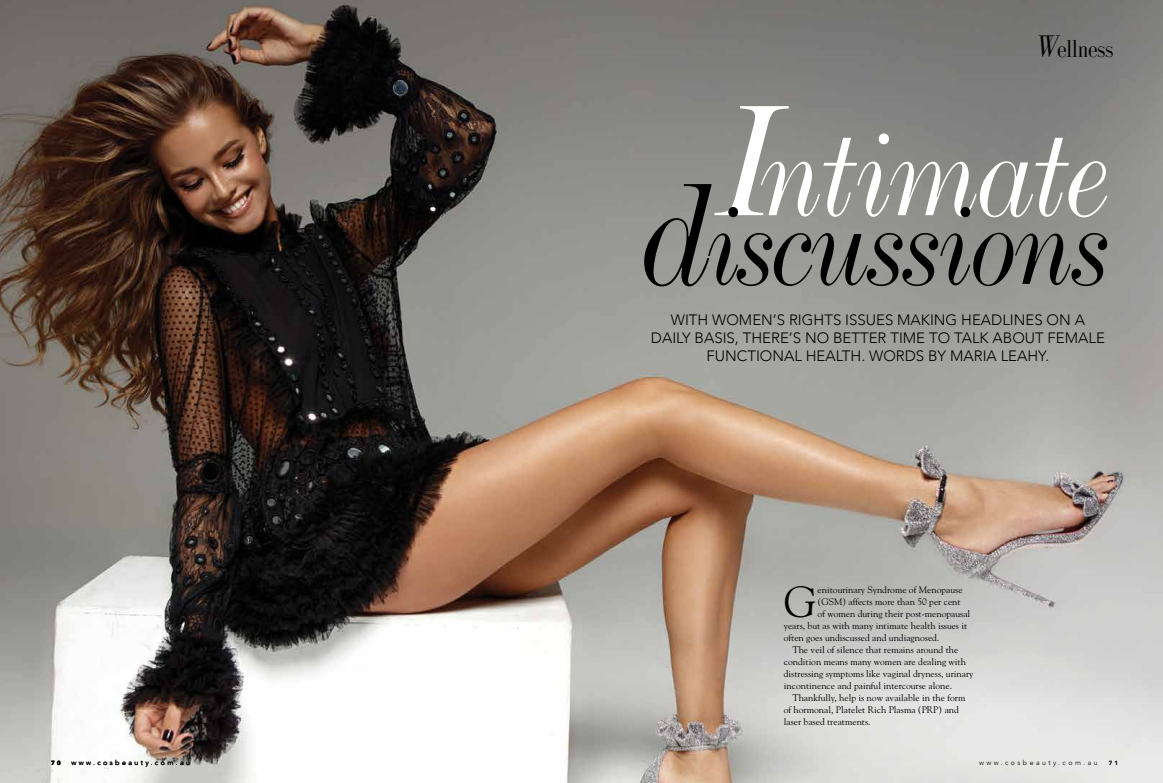
<style>
.page{position:relative;width:1163px;height:783px;background:#fff}
.page>*{position:absolute;margin:0;border:0;box-sizing:border-box;transform-origin:0 0}
.t1{font:italic 124.3px "De Vinne BT";letter-spacing:-.03em;color:#fff;scale:.95 1}
.t2{font:italic 116.9px "De Vinne BT";letter-spacing:-.03em;color:#000;scale:.95 1}
.t3{font:italic 43.4px "Goudy";color:#000}
.t4{font:24px "Galileo FLF";color:#000}
.t5{font:300 15px/18px "Avenir";color:#000;text-align:center}
.t6{font:9.5px "Goudy";color:#000}
.t7{font:300 7px "Avenir";letter-spacing:.35em;color:#000}
.t8{font:900 6px "Avenir";color:#000}
.s1{font-style:italic;font-size:31px}
.s2{font-size:164.5px}
.s3{font-size:151.7px}
</style>
<div class="page">
<img style="left:0;top:0;width:1162px;height:782px">
<h3 class="t4" style="left:1035px;top:37px;width:79px"><span class="s1">W</span>ellness</h3>
<h1 class="t1" style="left:720px;top:99px;width:413px"><span class="s2">I</span>ntimate</h1>
<h2 class="t2" style="left:642px;top:174px;width:495px"><span class="s3">d</span>iscussions</h2>
<h3 class="t5" style="left:650px;top:311px;width:455px">WITH WOMEN’S RIGHTS ISSUES MAKING HEADLINES ON A<br>DAILY BASIS, THERE’S NO BETTER TIME TO TALK ABOUT FEMALE<br>FUNCTIONAL HEALTH. WORDS BY MARIA LEAHY.</h3>
<h3 class="t3" style="left:783px;top:575px;width:35px">G</h3>
<p class="t6" style="left:817px;top:584px;width:146px">enitourinary Syndrome of Menopause</p>
<p class="t6" style="left:817px;top:596px;width:145px">(GSM) affects more than 50 per cent</p>
<p class="t6" style="left:817px;top:608px;width:154px">of women during their post-menopausal</p>
<p class="t6" style="left:783px;top:620px;width:185px">years, but as with many intimate health issues it</p>
<p class="t6" style="left:783px;top:631px;width:157px">often goes undiscussed and undiagnosed.</p>
<p class="t6" style="left:792px;top:643px;width:167px">The veil of silence that remains around the</p>
<p class="t6" style="left:783px;top:655px;width:184px">condition means many women are dealing with</p>
<p class="t6" style="left:783px;top:667px;width:191px">distressing symptoms like vaginal dryness, urinary</p>
<p class="t6" style="left:783px;top:679px;width:170px">incontinence and painful intercourse alone.</p>
<p class="t6" style="left:792px;top:691px;width:174px">Thankfully, help is now available in the form</p>
<p class="t6" style="left:783px;top:703px;width:176px">of hormonal, Platelet Rich Plasma (PRP) and</p>
<p class="t6" style="left:783px;top:715px;width:88px">laser based treatments.</p>
<p class="t8" style="left:51px;top:757px;width:11px">7 0</p>
<p class="t7" style="left:71px;top:758px;width:120px">WWW.COSBEAUTY.COM.AU</p>
<p class="t7" style="left:978px;top:758px;width:120px">WWW.COSBEAUTY.COM.AU</p>
<p class="t8" style="left:1108px;top:757px;width:11px">7 1</p>
</div>
